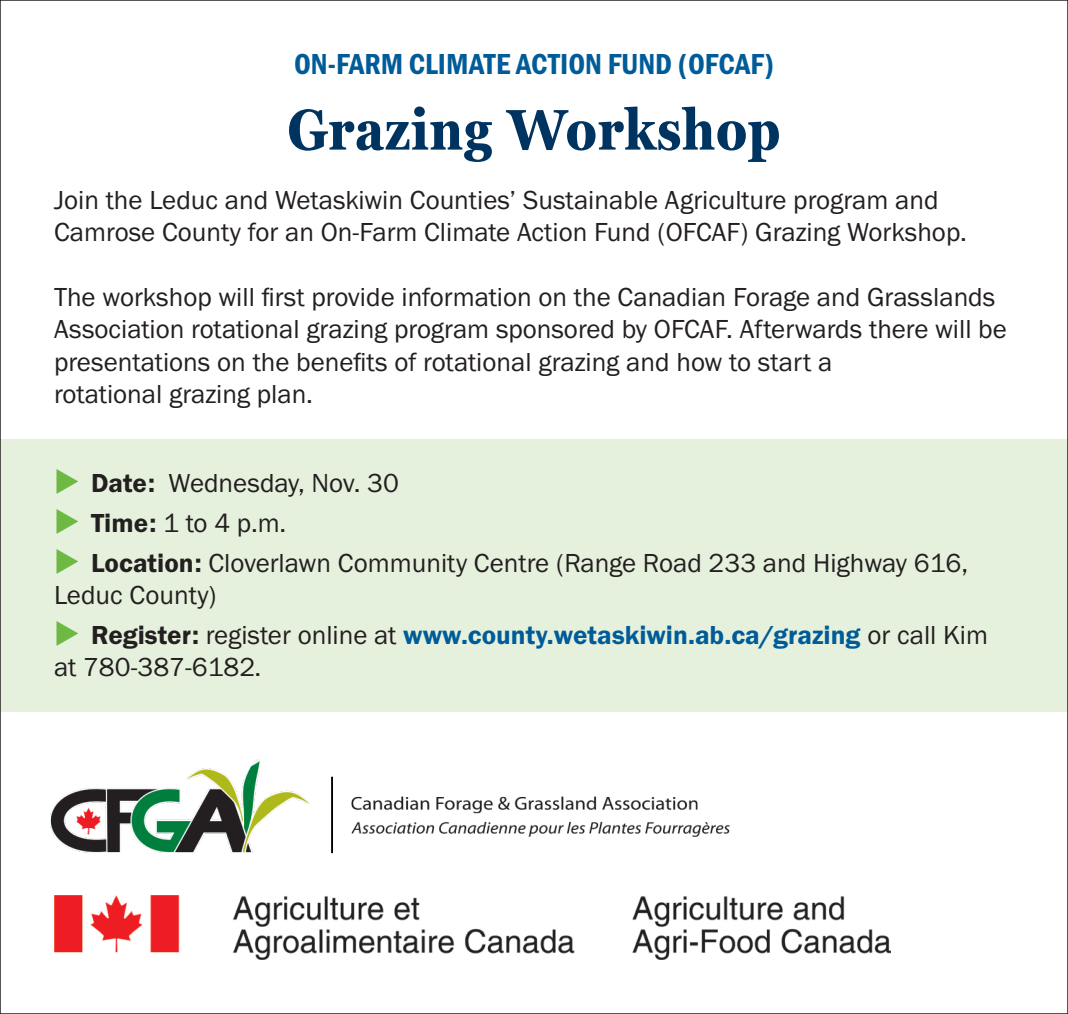
<style>
.page{position:relative;width:1068px;height:1014px;background:#fff}
.page>*{position:absolute;margin:0;border:0;box-sizing:border-box;transform-origin:0 0}
.t1{font:700 condensed 57px "Georgia Pro";color:#003460}
.t2{font:30px "Franklin Gothic URW Con Dem";color:#005c98}
.t3{font:27px/32.4px "Franklin Gothic URW Boo";color:#231f20}
.s1{font-family:"Franklin Gothic URW Dem"}
.s2{font-family:"Franklin Gothic URW Dem";color:#005c98}
</style>
<div class="page">
<div style="left:0;top:439px;width:1067px;height:272px;background:#e6f1dd"></div>
<img style="left:50px;top:759px;width:680px;height:95px">
<img style="left:54px;top:896px;width:836px;height:64px">
<p class="t2" style="left:294px;top:44px;width:481px">ON-FARM CLIMATE ACTION FUND (OFCAF)</p>
<p class="t1" style="left:287px;top:96px;width:495px">Grazing Workshop</p>
<p class="t3" style="left:54px;top:183px;width:913px">Join the Leduc and Wetaskiwin Counties’ Sustainable Agriculture program and<br>Camrose County for an On-Farm Climate Action Fund (OFCAF) Grazing Workshop.</p>
<p class="t3" style="left:54px;top:280px;width:953px">The workshop will first provide information on the Canadian Forage and Grasslands Association rotational grazing program sponsored by OFCAF. Afterwards there will be presentations on the benefits of rotational grazing and how to start a<br>rotational grazing plan.</p>
<p class="t3" style="left:91px;top:466px;width:309px"><span class="s1">Date:</span> Wednesday, Nov. 30</p>
<p class="t3" style="left:91px;top:506px;width:197px"><span class="s1">Time:</span> 1 to 4 p.m.</p>
<p class="t3" style="left:54px;top:546px;width:915px;text-indent:37px"><span class="s1">Location:</span> Cloverlawn Community Centre (Range Road 233 and Highway 616,<br>Leduc County)</p>
<p class="t3" style="left:54px;top:618px;width:935px;text-indent:37px"><span class="s1">Register:</span> register online at <span class="s2">www.county.wetaskiwin.ab.ca/grazing</span> or call Kim at 780-387-6182.</p>
</div>
